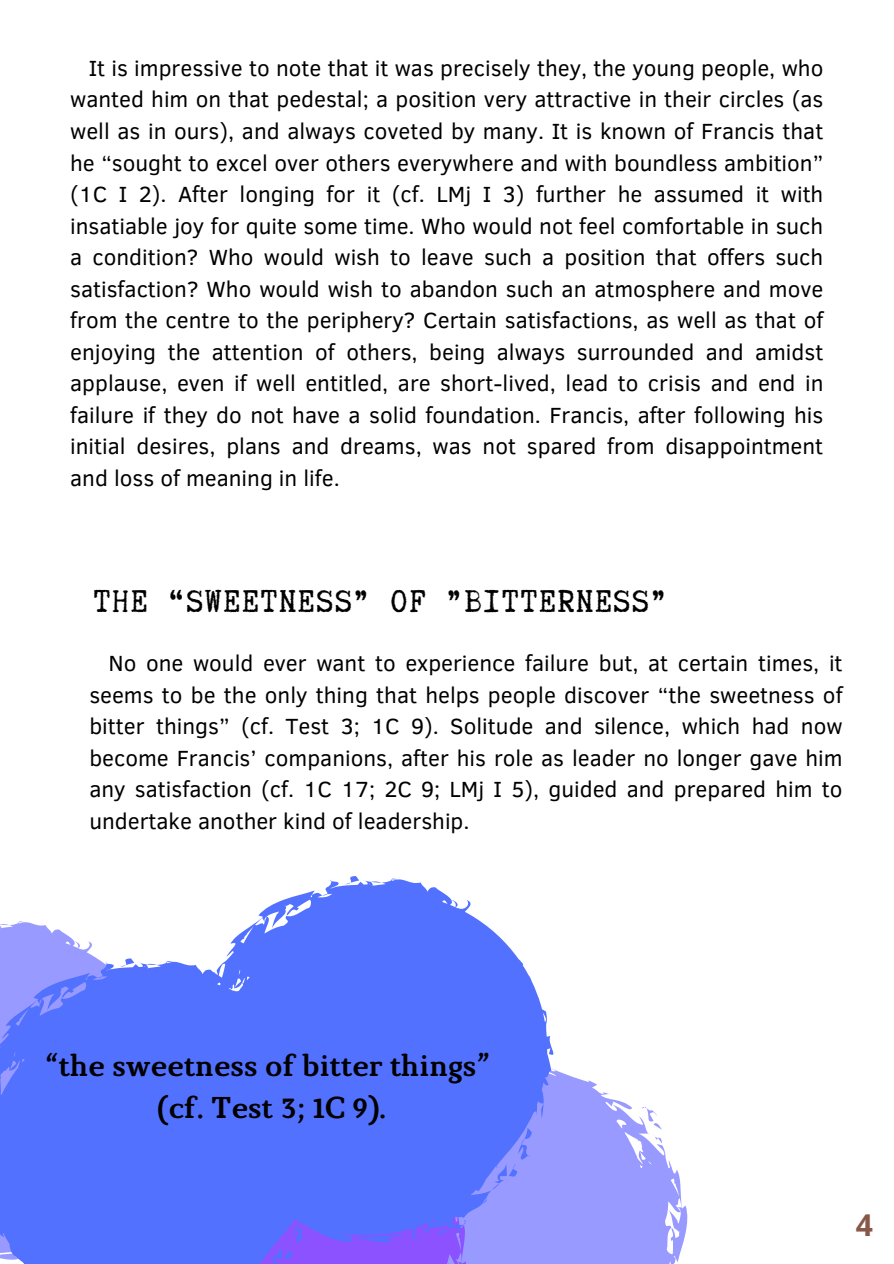
<style>
.page{position:relative;width:894px;height:1264px;background:#fff}
.page>*{position:absolute;margin:0;border:0;box-sizing:border-box;transform-origin:0 0}
.t1{font:37.5px "Truetypewriter Polygl OTT";letter-spacing:.05em;color:#000}
.t2{font:700 30px/41.7px "Marta";color:#000;text-align:center}
.t3{font:700 30px "Open Sans";color:#875848}
.t4{font:22.5px/31.5px "Clear Sans";color:#000;text-align:justify}
</style>
<div class="page">
<svg style="left:528px;top:1052px;width:160px;height:211px;fill:#989aff"></svg>
<svg style="left:328px;top:1242px;width:200px;height:21px;background:#906aff"></svg>
<svg style="left:0;top:922px;width:101px;height:39px;fill:#989aff"></svg>
<svg style="left:125px;top:958px;width:8px;height:3px"></svg>
<svg style="left:0;top:961px;width:328px;height:302px;background:#5974ff"></svg>
<svg style="left:350px;top:876px;width:8px;height:3px"></svg>
<svg style="left:190px;top:972px;width:8px;height:38px"></svg>
<svg style="left:198px;top:879px;width:355px;height:363px;background:#6a83ff"></svg>
<p class="t4" style="left:70px;top:51px;width:754px;text-indent:19px">It is impressive to note that it was precisely they, the young people, who wanted him on that pedestal; a position very attractive in their circles (as well as in ours), and always coveted by many. It is known of Francis that he “sought to excel over others everywhere and with boundless ambition” (1C I 2). After longing for it (cf. LMj I 3) further he assumed it with insatiable joy for quite some time. Who would not feel comfortable in such a condition? Who would wish to leave such a position that offers such satisfaction? Who would wish to abandon such an atmosphere and move from the centre to the periphery? Certain satisfactions, as well as that of enjoying the attention of others, being always surrounded and amidst applause, even if well entitled, are short-lived, lead to crisis and end in failure if they do not have a solid foundation. Francis, after following his initial desires, plans and dreams, was not spared from disappointment and loss of meaning in life.</p>
<p class="t1" style="left:94px;top:581px;width:575px">THE “SWEETNESS” OF ”BITTERNESS”</p>
<h1 class="t4" style="left:89px;top:646px;width:754px;text-indent:19px">No one would ever want to experience failure but, at certain times, it seems to be the only thing that helps people discover “the sweetness of bitter things” (cf. Test 3; 1C 9). Solitude and silence, which had now become Francis’ companions, after his role as leader no longer gave him any satisfaction (cf. 1C 17; 2C 9; LMj I 5), guided and prepared him to undertake another kind of leadership.</h1>
<p class="t2" style="left:45px;top:1047px;width:447px">“the sweetness of bitter things” (cf. Test 3; 1C 9).</p>
<p class="t3" style="left:855px;top:1204px;width:19px">4</p>
</div>
